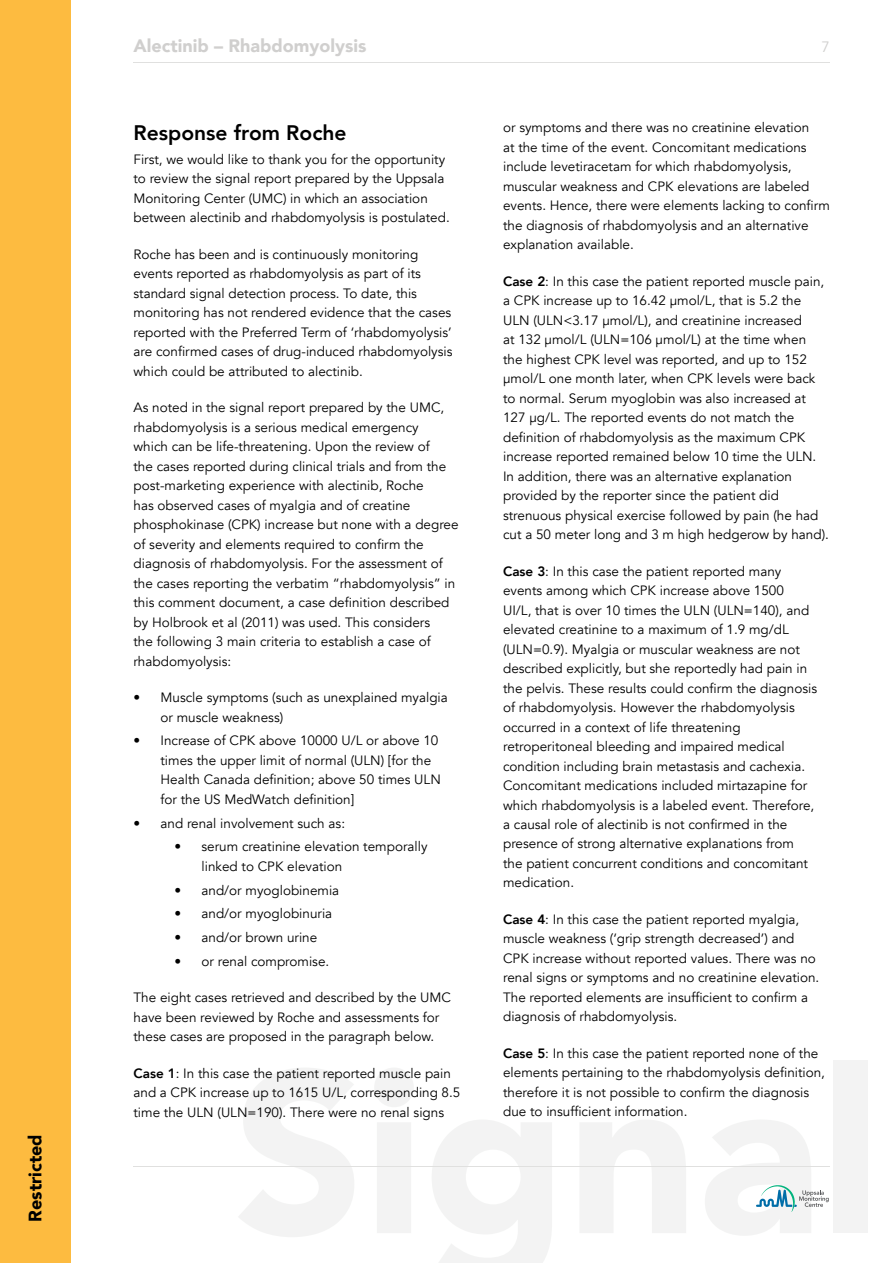
<style>
.page{position:relative;width:893px;height:1263px;background:#fff}
.page>*{position:absolute;margin:0;border:0;box-sizing:border-box;transform-origin:0 0}
.t1{font:800 21px "Avenir";color:#000}
.t2{font:900 18px "Avenir";color:#d0cfce}
.t3{font:900 18px "Avenir";color:#000}
.t4{font:15px "Avenir";color:#d0cfce}
.t5{font:13.5px/19.5px "Avenir";color:#000}
.s1{font-weight:800}
</style>
<div class="page">
<div style="left:0;top:0;width:70px;height:1263px;background:#fdbb40"></div>
<svg style="left:756px;top:1185px;width:73px;height:27px"></svg>
<hr style="left:134px;top:1166px;width:696px;height:1px;background:#e0e0df">
<hr style="left:134px;top:62px;width:696px;height:1px;background:#e0e0df">
<h2 class="t3" style="left:20px;top:1222px;width:89px;rotate:-90deg">Restricted</h2>
<h2 class="t2" style="left:134px;top:31px;width:235px">Alectinib – Rhabdomyolysis</h2>
<p class="t4" style="left:822px;top:38px;width:10px">7</p>
<h1 class="t1" style="left:134px;top:116px;width:215px">Response from Roche</h1>
<p class="t5" style="left:134px;top:149px;width:318px">First, we would like to thank you for the opportunity to review the signal report prepared by the Uppsala Monitoring Center (UMC) in which an association between alectinib and rhabdomyolysis is postulated.</p>
<p class="t5" style="left:134px;top:244px;width:321px">Roche has been and is continuously monitoring events reported as rhabdomyolysis as part of its standard signal detection process. To date, this monitoring has not rendered evidence that the cases reported with the Preferred Term of ‘rhabdomyolysis’ are confirmed cases of drug-induced rhabdomyolysis which could be attributed to alectinib.</p>
<p class="t5" style="left:134px;top:398px;width:327px">As noted in the signal report prepared by the UMC, rhabdomyolysis is a serious medical emergency<br>which can be life-threatening. Upon the review of<br>the cases reported during clinical trials and from the post-marketing experience with alectinib, Roche<br>has observed cases of myalgia and of creatine phosphokinase (CPK) increase but none with a degree of severity and elements required to confirm the diagnosis of rhabdomyolysis. For the assessment of the cases reporting the verbatim “rhabdomyolysis” in this comment document, a case definition described by Holbrook et al (2011) was used. This considers<br>the following 3 main criteria to establish a case of rhabdomyolysis:</p>
<p class="t5" style="left:160px;top:688px;width:289px;text-indent:-27px">• Muscle symptoms (such as unexplained myalgia or muscle weakness)</p>
<p class="t5" style="left:160px;top:731px;width:282px;text-indent:-27px">• Increase of CPK above 10000 U/L or above 10 times the upper limit of normal (ULN) [for the Health Canada definition; above 50 times ULN for the US MedWatch definition]</p>
<p class="t5" style="left:134px;top:813px;width:213px">• and renal involvement such as:</p>
<p class="t5" style="left:202px;top:837px;width:227px;text-indent:-27px">• serum creatinine elevation temporally linked to CPK elevation</p>
<p class="t5" style="left:175px;top:880px;width:166px">• and/or myoglobinemia</p>
<p class="t5" style="left:175px;top:904px;width:159px">• and/or myoglobinuria</p>
<p class="t5" style="left:175px;top:928px;width:144px">• and/or brown urine</p>
<p class="t5" style="left:175px;top:951px;width:156px">• or renal compromise.</p>
<p class="t5" style="left:134px;top:988px;width:319px">The eight cases retrieved and described by the UMC have been reviewed by Roche and assessments for these cases are proposed in the paragraph below.</p>
<p class="t5" style="left:134px;top:1063px;width:328px"><span class="s1">Case 1</span>: In this case the patient reported muscle pain and a CPK increase up to 1615 U/L, corresponding 8.5 time the ULN (ULN=190). There were no renal signs</p>
<p class="t5" style="left:503px;top:118px;width:328px">or symptoms and there was no creatinine elevation<br>at the time of the event. Concomitant medications include levetiracetam for which rhabdomyolysis, muscular weakness and CPK elevations are labeled events. Hence, there were elements lacking to confirm the diagnosis of rhabdomyolysis and an alternative explanation available.</p>
<p class="t5" style="left:503px;top:271px;width:327px"><span class="s1">Case 2</span>: In this case the patient reported muscle pain, a CPK increase up to 16.42 µmol/L, that is 5.2 the ULN (ULN&lt;3.17 µmol/L), and creatinine increased<br>at 132 µmol/L (ULN=106 µmol/L) at the time when the highest CPK level was reported, and up to 152 µmol/L one month later, when CPK levels were back to normal. Serum myoglobin was also increased at 127 µg/L. The reported events do not match the definition of rhabdomyolysis as the maximum CPK increase reported remained below 10 time the ULN.<br>In addition, there was an alternative explanation provided by the reporter since the patient did strenuous physical exercise followed by pain (he had cut a 50 meter long and 3 m high hedgerow by hand).</p>
<p class="t5" style="left:503px;top:561px;width:315px"><span class="s1">Case 3</span>: In this case the patient reported many events among which CPK increase above 1500<br>UI/L, that is over 10 times the ULN (ULN=140), and elevated creatinine to a maximum of 1.9 mg/dL (ULN=0.9). Myalgia or muscular weakness are not described explicitly, but she reportedly had pain in the pelvis. These results could confirm the diagnosis of rhabdomyolysis. However the rhabdomyolysis occurred in a context of life threatening retroperitoneal bleeding and impaired medical condition including brain metastasis and cachexia.<br>Concomitant medications included mirtazapine for which rhabdomyolysis is a labeled event. Therefore, a causal role of alectinib is not confirmed in the presence of strong alternative explanations from<br>the patient concurrent conditions and concomitant medication.</p>
<p class="t5" style="left:503px;top:910px;width:318px"><span class="s1">Case 4</span>: In this case the patient reported myalgia, muscle weakness (‘grip strength decreased’) and CPK increase without reported values. There was no renal signs or symptoms and no creatinine elevation.<br>The reported elements are insufficient to confirm a diagnosis of rhabdomyolysis.</p>
<p class="t5" style="left:503px;top:1044px;width:323px"><span class="s1">Case 5</span>: In this case the patient reported none of the elements pertaining to the rhabdomyolysis definition, therefore it is not possible to confirm the diagnosis due to insufficient information.</p>
</div>
